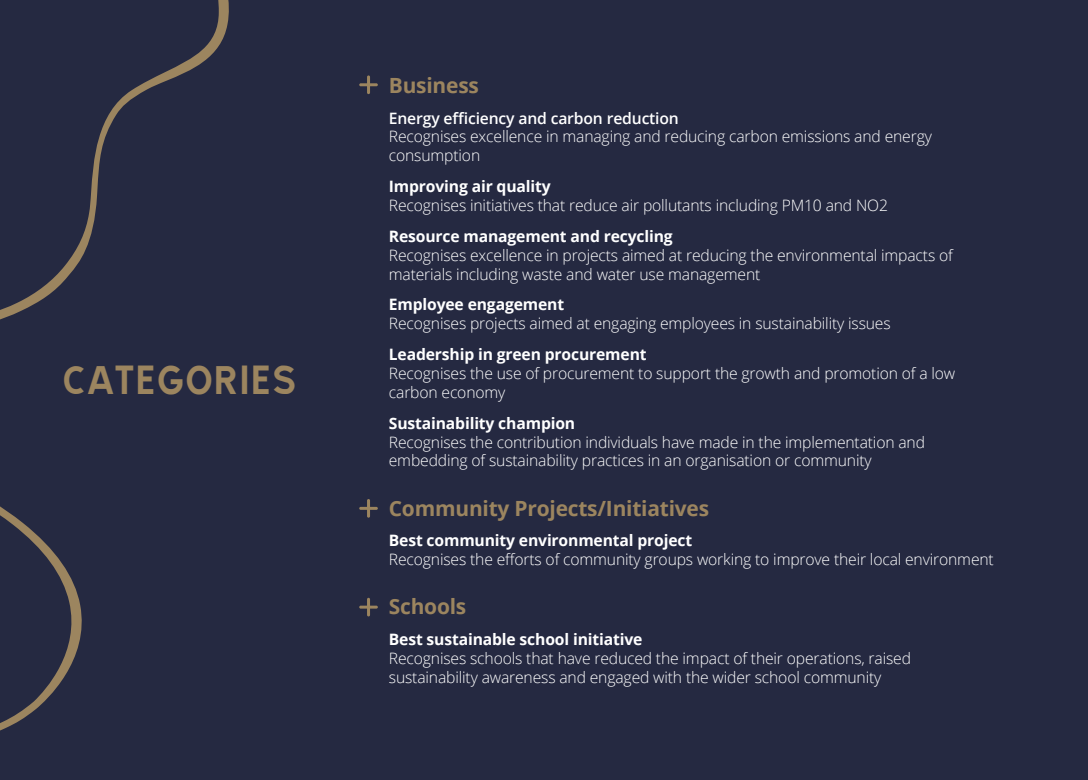
<style>
.page{position:relative;width:1088px;height:780px;background:#252941}
.page>*{position:absolute;margin:0;border:0;box-sizing:border-box;transform-origin:0 0}
.t1{font:35px "Tratex Svart";color:#9c855f}
.t2{font:700 20.88px "Open Sans";letter-spacing:-.01em;color:#9c855f}
.t3{font:300 15.75px/18.9px "Open Sans";letter-spacing:-.01em;color:#fff}
.t4{font:700 15.75px "Open Sans";letter-spacing:-.01em;color:#fff}
.t5{font:600 15.75px "Open Sans";letter-spacing:-.01em;color:#fff}
</style>
<div class="page">
<svg style="left:359px;top:75px;width:19px;height:19px"></svg>
<svg style="left:359px;top:499px;width:19px;height:18px"></svg>
<svg style="left:359px;top:597px;width:19px;height:19px"></svg>
<svg style="left:0;top:506px;width:82px;height:225px"></svg>
<svg style="left:0;top:0;width:229px;height:320px"></svg>
<h1 class="t1" style="left:62px;top:357px;width:236px">CATEGORIES</h1>
<h2 class="t2" style="left:389px;top:70px;width:92px">Business</h2>
<p class="t5" style="left:389px;top:107px;width:292px">Energy efficiency and carbon reduction</p>
<p class="t3" style="left:389px;top:127px;width:544px">Recognises excellence in managing and reducing carbon emissions and energy consumption</p>
<p class="t4" style="left:389px;top:175px;width:163px">Improving air quality</p>
<p class="t3" style="left:389px;top:195px;width:501px">Recognises initiatives that reduce air pollutants including PM10 and NO2</p>
<p class="t4" style="left:389px;top:225px;width:285px">Resource management and recycling</p>
<p class="t3" style="left:389px;top:245px;width:565px">Recognises excellence in projects aimed at reducing the environmental impacts of materials including waste and water use management</p>
<p class="t4" style="left:389px;top:293px;width:177px">Employee engagement</p>
<p class="t3" style="left:389px;top:314px;width:503px">Recognises projects aimed at engaging employees in sustainability issues</p>
<p class="t4" style="left:389px;top:343px;width:259px">Leadership in green procurement</p>
<p class="t3" style="left:389px;top:363px;width:568px">Recognises the use of procurement to support the growth and promotion of a low carbon economy</p>
<p class="t4" style="left:389px;top:412px;width:188px">Sustainability champion</p>
<p class="t3" style="left:389px;top:432px;width:538px">Recognises the contribution individuals have made in the implementation and embedding of sustainability practices in an organisation or community</p>
<h2 class="t2" style="left:389px;top:493px;width:322px">Community Projects/Initiatives</h2>
<p class="t4" style="left:389px;top:529px;width:305px">Best community environmental project</p>
<p class="t3" style="left:389px;top:549px;width:606px">Recognises the efforts of community groups working to improve their local environment</p>
<h2 class="t2" style="left:389px;top:592px;width:79px">Schools</h2>
<p class="t4" style="left:389px;top:628px;width:255px">Best sustainable school initiative</p>
<p class="t3" style="left:389px;top:648px;width:524px">Recognises schools that have reduced the impact of their operations, raised sustainability awareness and engaged with the wider school community</p>
</div>
